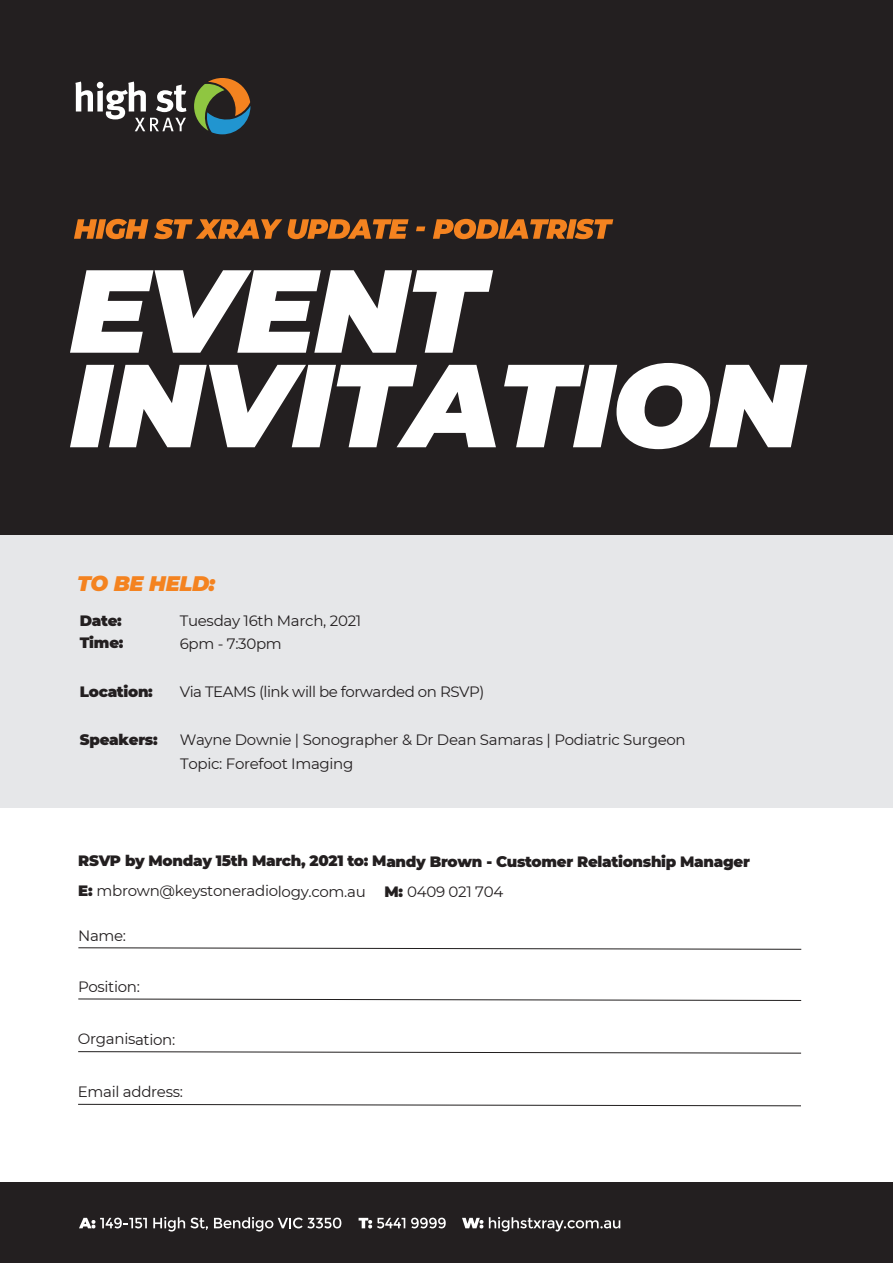
<style>
.page{position:relative;width:893px;height:1263px;background:#fff}
.page>*{position:absolute;margin:0;border:0;box-sizing:border-box;transform-origin:0 0}
.t1{font:italic 900 21px "Montserrat";letter-spacing:-.02em;color:#f48320}
.t2{font:15px/24px "Montserrat";letter-spacing:-.02em;color:#231f20}
.t3{font:900 15px/29.8px "Montserrat";letter-spacing:-.02em;color:#231f20}
.s1{font-weight:400}
.s2{font-weight:900}
</style>
<div class="page">
<div style="left:0;top:527px;width:893px;height:280px;background:#e6e7e9"></div>
<div style="left:0;top:0;width:893px;height:534px;background:#231f20"></div>
<div style="left:0;top:1182px;width:893px;height:81px;background:#231f20"></div>
<svg style="left:75px;top:82px;width:111px;height:49px"></svg>
<svg style="left:194px;top:78px;width:56px;height:56px"></svg>
<svg style="left:74px;top:219px;width:74px;height:20px"></svg>
<svg style="left:154px;top:219px;width:128px;height:20px"></svg>
<svg style="left:288px;top:219px;width:121px;height:20px"></svg>
<svg style="left:416px;top:226px;width:9px;height:5px"></svg>
<svg style="left:433px;top:219px;width:180px;height:20px"></svg>
<svg style="left:70px;top:270px;width:423px;height:83px"></svg>
<svg style="left:70px;top:365px;width:426px;height:82px"></svg>
<svg style="left:504px;top:363px;width:303px;height:86px"></svg>
<svg style="left:79px;top:1217px;width:68px;height:11px"></svg>
<svg style="left:153px;top:1217px;width:55px;height:14px"></svg>
<svg style="left:214px;top:1217px;width:127px;height:14px"></svg>
<svg style="left:359px;top:1218px;width:46px;height:10px"></svg>
<svg style="left:411px;top:1217px;width:35px;height:11px"></svg>
<svg style="left:462px;top:1218px;width:21px;height:10px"></svg>
<svg style="left:489px;top:1217px;width:131px;height:14px"></svg>
<svg style="left:78px;top:947px;width:724px;height:3px"></svg>
<svg style="left:78px;top:998px;width:724px;height:3px"></svg>
<svg style="left:78px;top:1051px;width:724px;height:3px"></svg>
<svg style="left:78px;top:1103px;width:723px;height:3px"></svg>
<h1 class="t1" style="left:77px;top:567px;width:140px">TO BE HELD:</h1>
<p class="t3" style="left:80px;top:605px;width:43px">Date:</p>
<p class="t2" style="left:180px;top:608px;width:183px">Tuesday 16th March, 2021</p>
<p class="t3" style="left:80px;top:627px;width:45px">Time:</p>
<p class="t2" style="left:180px;top:631px;width:104px">6pm - 7:30pm</p>
<p class="t3" style="left:80px;top:676px;width:74px">Location:</p>
<p class="t2" style="left:180px;top:679px;width:306px">Via TEAMS (link will be forwarded on RSVP)</p>
<p class="t3" style="left:80px;top:724px;width:79px">Speakers:</p>
<p class="t2" style="left:180px;top:727px;width:508px">Wayne Downie | Sonographer &amp; Dr Dean Samaras | Podiatric Surgeon<br>Topic: Forefoot Imaging</p>
<p class="t3" style="left:78px;top:845px;width:673px">RSVP by Monday 15th March, 2021 to: Mandy Brown - Customer Relationship Manager<br>E: <span class="s1">mbrown@keystoneradiology.com.au</span></p>
<p class="t2" style="left:385px;top:879px;width:120px"><span class="s2">M:</span> 0409 021 704</p>
<p class="t2" style="left:78px;top:923px;width:50px">Name:</p>
<p class="t2" style="left:78px;top:974px;width:64px">Position:</p>
<p class="t2" style="left:78px;top:1027px;width:99px">Organisation:</p>
<p class="t2" style="left:78px;top:1079px;width:107px">Email address:</p>
</div>
